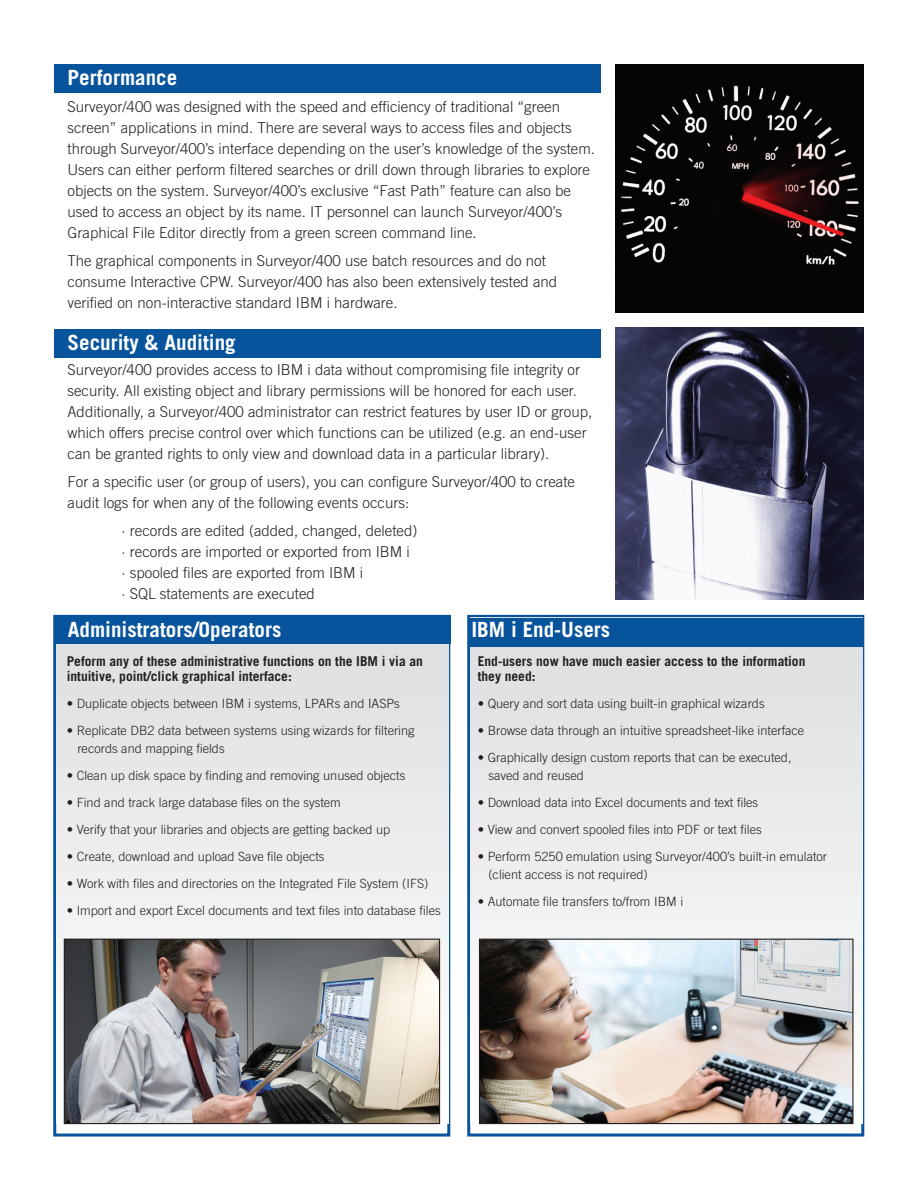
<style>
.page{position:relative;width:918px;height:1188px;background:#fff}
.page>*{position:absolute;margin:0;border:0;box-sizing:border-box;transform-origin:0 0}
.t1{font:700 21px "Trade Gothic LT Std";color:#fff}
.t2{font:300 15px/21px "Trade Gothic LT Std";color:#231f20}
.t3{font:700 13.5px/15px "Trade Gothic LT Std";color:#231f20}
.t4{font:300 12.75px/18px "Trade Gothic LT Std";color:#231f20}
.s1{font-weight:400}
</style>
<div class="page">
<div style="left:467px;top:615px;width:397px;height:522px;border:3px solid #07549c"></div>
<div style="left:470px;top:618px;width:392px;height:506px;background:#e9eaeb"></div>
<div style="left:53px;top:615px;width:397px;height:522px;border:3px solid #07549c"></div>
<div style="left:56px;top:618px;width:392px;height:506px;background:#e9eaeb"></div>
<div style="left:54px;top:329px;width:546px;height:28px;background:#07549c"></div>
<img style="left:616px;top:327px;width:248px;height:273px">
<div style="left:54px;top:64px;width:546px;height:29px;background:#07549c"></div>
<img style="left:616px;top:64px;width:248px;height:248px">
<div style="left:56px;top:615px;width:394px;height:28px;background:#07549c"></div>
<img style="left:66px;top:941px;width:372px;height:181px">
<div style="left:64px;top:939px;width:376px;height:185px;border:1px solid #231f20"></div>
<img style="left:481px;top:941px;width:371px;height:181px">
<div style="left:479px;top:939px;width:375px;height:185px;border:1px solid #231f20"></div>
<div style="left:469px;top:618px;width:394px;height:28px;background:#07549c"></div>
<h1 class="t1" style="left:68px;top:65px;width:111px">Performance</h1>
<p class="t2" style="left:68px;top:96px;width:529px">Surveyor/400 was designed with the speed and efficiency of traditional “green screen” applications in mind. There are several ways to access files and objects through Surveyor/400’s interface depending on the user’s knowledge of the system.<br>Users can either perform filtered searches or drill down through libraries to explore objects on the system. Surveyor/400’s exclusive “Fast Path” feature can also be used to access an object by its name. IT personnel can launch Surveyor/400’s Graphical File Editor directly from a green screen command line.</p>
<p class="t2" style="left:68px;top:250px;width:491px">The graphical components in Surveyor/400 use batch resources and do not consume Interactive CPW. Surveyor/400 has also been extensively tested and verified on non-interactive standard IBM i hardware.</p>
<h1 class="t1" style="left:68px;top:329px;width:170px">Security &amp; Auditing</h1>
<p class="t2" style="left:68px;top:359px;width:526px">Surveyor/400 provides access to IBM i data without compromising file integrity or security. All existing object and library permissions will be honored for each user.<br>Additionally, a Surveyor/400 administrator can restrict features by user ID or group, which offers precise control over which functions can be utilized (e.g. an end-user can be granted rights to only view and download data in a particular library).</p>
<p class="t2" style="left:68px;top:471px;width:509px">For a specific user (or group of users), you can configure Surveyor/400 to create audit logs for when any of the following events occurs:</p>
<p class="t2" style="left:122px;top:520px;width:297px">· records are edited (added, changed, deleted) · records are imported or exported from IBM i · spooled files are exported from IBM i<br>· SQL statements are executed</p>
<h1 class="t1" style="left:68px;top:617px;width:215px">Administrators/Operators</h1>
<p class="t3" style="left:67px;top:654px;width:358px">Peform any of these administrative functions on the IBM i via an intuitive, point/click graphical interface:</p>
<p class="t4" style="left:67px;top:695px;width:335px"><span class="s1">•</span> Duplicate objects between IBM i systems, LPARs and IASPs</p>
<p class="t4" style="left:77px;top:722px;width:339px;text-indent:-11px">• Replicate DB2 data between systems using wizards for filtering records and mapping fields</p>
<p class="t4" style="left:67px;top:767px;width:340px">• Clean up disk space by finding and removing unused objects</p>
<p class="t4" style="left:67px;top:794px;width:276px">• Find and track large database files on the system</p>
<p class="t4" style="left:67px;top:821px;width:325px">• Verify that your libraries and objects are getting backed up</p>
<p class="t4" style="left:67px;top:848px;width:259px">• Create, download and upload Save file objects</p>
<p class="t4" style="left:67px;top:875px;width:363px">• Work with files and directories on the Integrated File System (IFS)</p>
<p class="t4" style="left:67px;top:902px;width:376px">• Import and export Excel documents and text files into database files</p>
<h1 class="t1" style="left:471px;top:617px;width:140px">IBM i End-Users</h1>
<p class="t3" style="left:478px;top:654px;width:329px">End-users now have much easier access to the information they need:</p>
<p class="t4" style="left:478px;top:695px;width:288px">• Query and sort data using built-in graphical wizards</p>
<p class="t4" style="left:478px;top:722px;width:328px">• Browse data through an intuitive spreadsheet-like interface</p>
<p class="t4" style="left:488px;top:749px;width:305px;text-indent:-11px">• Graphically design custom reports that can be executed, saved and reused</p>
<p class="t4" style="left:478px;top:794px;width:282px">• Download data into Excel documents and text files</p>
<p class="t4" style="left:478px;top:821px;width:286px">• View and convert spooled files into PDF or text files</p>
<p class="t4" style="left:488px;top:848px;width:340px;text-indent:-11px">• Perform 5250 emulation using Surveyor/400’s built-in emulator (client access is not required)</p>
<p class="t4" style="left:478px;top:893px;width:207px">• Automate file transfers to/from IBM i</p>
</div>
